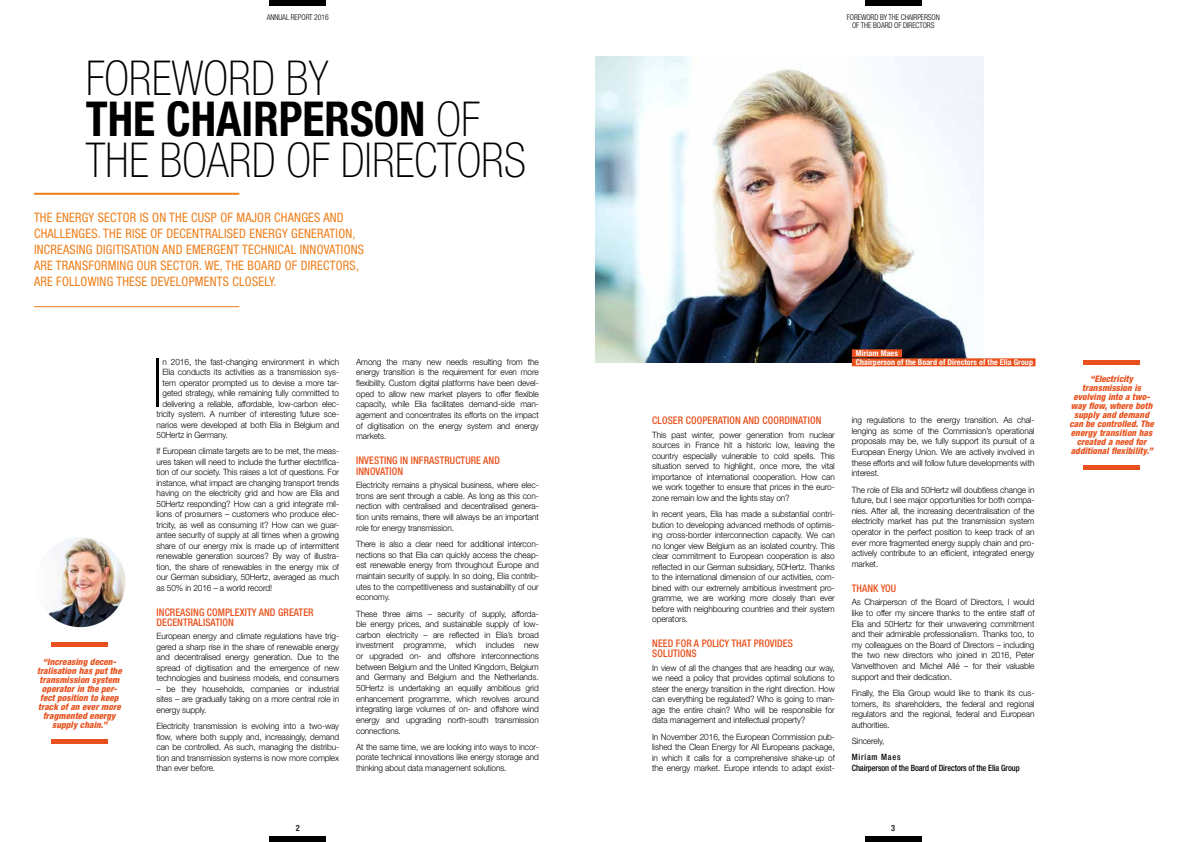
<style>
.page{position:relative;width:1191px;height:842px;background:#fff}
.page>*{position:absolute;margin:0;border:0;box-sizing:border-box;transform-origin:0 0}
.t1{font:100 condensed 67.5px "Helvetica Neue LT Std";color:#000;scale:.95 1}
.t2{font:100 condensed 48.2px/41px "Helvetica Neue LT Std";color:#000;scale:.95 1}
.t3{font:condensed 13px/16px "Helvetica Neue LT Std";letter-spacing:.02em;color:#ef7d18;scale:.95 1}
.t4{font:500 condensed 10.5px/10.5px "Helvetica Neue LT Std";letter-spacing:.01em;color:#e9501b;scale:.95 1}
.t5{font:italic 800 condensed 9px/9px "Helvetica Neue LT Std";letter-spacing:.01em;color:#e9501b;text-align:center}
.t6{font:300 8.7px/10.6px "Helvetica Neue LT Std";letter-spacing:-.01em;color:#000;text-align:justify;scale:.95 1}
.t7{font:500 condensed 8.7px/10.6px "Helvetica Neue LT Std";letter-spacing:-.01em;color:#000;scale:.95 1}
.t8{font:300 condensed 8px/8px "Helvetica Neue LT Std";letter-spacing:-.01em;color:#000;text-align:center;scale:.95 1}
.t9{font:700 condensed 8px/9px "Helvetica Neue LT Std";letter-spacing:.01em;color:#fff}
.s1{font-weight:700}
</style>
<div class="page">
<img style="left:595px;top:57px;width:389px;height:305px">
<img style="left:35px;top:537px;width:90px;height:90px;border-radius:45px">
<div style="left:865px;top:0;width:56px;height:6px;background:#000"></div>
<div style="left:865px;top:836px;width:56px;height:6px;background:#000"></div>
<div style="left:269px;top:0;width:57px;height:6px;background:#000"></div>
<div style="left:269px;top:836px;width:57px;height:6px;background:#000"></div>
<hr style="left:34px;top:193px;width:205px;height:2px;background:#ef7d18">
<hr style="left:1083px;top:465px;width:57px;height:4px;background:#e9501b">
<hr style="left:1083px;top:360px;width:57px;height:4px;background:#e9501b">
<div style="left:51px;top:739px;width:57px;height:5px;background:#e9501b"></div>
<hr style="left:51px;top:643px;width:57px;height:4px;background:#e9501b">
<div style="left:852px;top:349px;width:50px;height:8px;background:#e9501b"></div>
<div style="left:852px;top:358px;width:183px;height:8px;background:#e9501b"></div>
<hr style="left:34px;top:306px;width:205px;height:1px;background:#ef7d18">
<p class="t8" style="left:267px;top:13px;width:67px">ANNUAL REPORT 2016</p>
<p class="t8" style="left:846px;top:13px;width:99px">FOREWORD BY THE CHAIRPERSON<br>OF THE BOARD OF DIRECTORS</p>
<h2 class="t2" style="left:86px;top:57px;width:465px">FOREWORD BY<br><span class="s1">THE CHAIRPERSON</span> OF<br>THE BOARD OF DIRECTORS</h2>
<p class="t3" style="left:34px;top:210px;width:349px">THE ENERGY SECTOR IS ON THE CUSP OF MAJOR CHANGES AND CHALLENGES. THE RISE OF DECENTRALISED ENERGY GENERATION, INCREASING DIGITISATION AND EMERGENT TECHNICAL INNOVATIONS ARE TRANSFORMING OUR SECTOR. WE, THE BOARD OF DIRECTORS, ARE FOLLOWING THESE DEVELOPMENTS CLOSELY.</p>
<p class="t5" style="left:37px;top:658px;width:86px">“Increasing decen&shy;tralisation has put the transmission system operator in the per&shy;fect position to keep track of an ever more fragmented energy supply chain.”</p>
<h1 class="t1" style="left:153px;top:345px;width:13px">I</h1>
<p class="t6" style="left:162px;top:356px;width:187px">n 2016, the fast-changing environment in which</p>
<p class="t6" style="left:162px;top:367px;width:187px">Elia conducts its activities as a transmission sys-</p>
<p class="t6" style="left:162px;top:377px;width:187px">tem operator prompted us to devise a more tar-</p>
<p class="t6" style="left:162px;top:388px;width:187px">geted strategy, while remaining fully committed to</p>
<p class="t6" style="left:162px;top:398px;width:187px">delivering a reliable, affordable, low-carbon elec-</p>
<p class="t6" style="left:156px;top:409px;width:194px">tricity system. A number of interesting future sce-</p>
<p class="t6" style="left:156px;top:419px;width:194px">narios were developed at both Elia in Belgium and</p>
<p class="t6" style="left:156px;top:430px;width:76px">50Hertz in Germany.</p>
<p class="t6" style="left:156px;top:446px;width:194px">If European climate targets are to be met, the meas&shy;ures taken will need to include the further electrifica&shy;tion of our society. This raises a lot of questions. For instance, what impact are changing transport trends having on the electricity grid and how are Elia and 50Hertz responding? How can a grid integrate mil&shy;lions of prosumers – customers who produce elec&shy;tricity, as well as consuming it? How can we guar&shy;antee security of supply at all times when a growing share of our energy mix is made up of intermittent renewable generation sources? By way of illustra&shy;tion, the share of renewables in the energy mix of our German subsidiary, 50Hertz, averaged as much as 50% in 2016 – a world record!</p>
<p class="t4" style="left:156px;top:606px;width:167px">INCREASING COMPLEXITY AND GREATER<br>DECENTRALISATION</p>
<p class="t6" style="left:156px;top:631px;width:194px">European energy and climate regulations have trig&shy;gered a sharp rise in the share of renewable energy and decentralised energy generation. Due to the spread of digitisation and the emergence of new technologies and business models, end consumers</p>
<p class="t6" style="left:156px;top:683px;width:194px">– be they households, companies or industrial sites – are gradually taking on a more central role in energy supply.</p>
<p class="t6" style="left:156px;top:721px;width:194px">Electricity transmission is evolving into a two-way flow, where both supply and, increasingly, demand can be controlled. As such, managing the distribu&shy;tion and transmission systems is now more complex than ever before.</p>
<p class="t6" style="left:356px;top:356px;width:194px">Among the many new needs resulting from the energy transition is the requirement for even more flexibility. Custom digital platforms have been devel&shy;oped to allow new market players to offer flexible capacity, while Elia facilitates demand-side man&shy;agement and concentrates its efforts on the impact of digitisation on the energy system and energy markets.</p>
<p class="t4" style="left:356px;top:455px;width:153px">INVESTING IN INFRASTRUCTURE AND<br>INNOVATION</p>
<p class="t6" style="left:356px;top:479px;width:194px">Electricity remains a physical business, where elec&shy;trons are sent through a cable. As long as this con&shy;nection with centralised and decentralised genera&shy;tion units remains, there will always be an important role for energy transmission.</p>
<p class="t6" style="left:356px;top:538px;width:194px">There is also a clear need for additional intercon&shy;nections so that Elia can quickly access the cheap&shy;est renewable energy from throughout Europe and maintain security of supply. In so doing, Elia contrib&shy;utes to the competitiveness and sustainability of our economy.</p>
<p class="t6" style="left:356px;top:608px;width:194px">These three aims – security of supply, afforda&shy;ble energy prices, and sustainable supply of low&shy;carbon electricity – are reflected in Elia’s broad investment programme, which includes new or upgraded on- and offshore interconnections between Belgium and the United Kingdom, Belgium and Germany and Belgium and the Netherlands.<br>50Hertz is undertaking an equally ambitious grid enhancement programme, which revolves around integrating large volumes of on- and offshore wind energy and upgrading north-south transmission connections.</p>
<p class="t6" style="left:356px;top:741px;width:194px">At the same time, we are looking into ways to incor&shy;porate technical innovations like energy storage and thinking about data management solutions.</p>
<p class="t9" style="left:856px;top:348px;width:179px">Miriam Maes<br>Chairperson of the Board of Directors of the Elia Group</p>
<p class="t4" style="left:652px;top:415px;width:180px">CLOSER COOPERATION AND COORDINATION</p>
<p class="t6" style="left:652px;top:429px;width:194px">This past winter, power generation from nuclear sources in France hit a historic low, leaving the country especially vulnerable to cold spells. This situation served to highlight, once more, the vital importance of international cooperation. How can we work together to ensure that prices in the euro&shy;zone remain low and the lights stay on?</p>
<p class="t6" style="left:652px;top:508px;width:194px">In recent years, Elia has made a substantial contri&shy;bution to developing advanced methods of optimis&shy;ing cross-border interconnection capacity. We can no longer view Belgium as an isolated country. This clear commitment to European cooperation is also reflected in our German subsidiary, 50Hertz. Thanks to the international dimension of our activities, com&shy;bined with our extremely ambitious investment pro&shy;gramme, we are working more closely than ever before with neighbouring countries and their system operators.</p>
<p class="t4" style="left:652px;top:638px;width:149px">NEED FOR A POLICY THAT PROVIDES<br>SOLUTIONS</p>
<p class="t6" style="left:652px;top:662px;width:194px">In view of all the changes that are heading our way, we need a policy that provides optimal solutions to steer the energy transition in the right direction. How can everything be regulated? Who is going to man&shy;age the entire chain? Who will be responsible for data management and intellectual property?</p>
<p class="t6" style="left:652px;top:731px;width:194px">In November 2016, the European Commission pub&shy;lished the Clean Energy for All Europeans package, in which it calls for a comprehensive shake-up of the energy market. Europe intends to adapt exist-</p>
<p class="t6" style="left:852px;top:414px;width:194px">ing regulations to the energy transition. As chal&shy;lenging as some of the Commission’s operational proposals may be, we fully support its pursuit of a European Energy Union. We are actively involved in these efforts and will follow future developments with interest.</p>
<p class="t6" style="left:852px;top:484px;width:194px">The role of Elia and 50Hertz will doubtless change in future, but I see major opportunities for both compa&shy;nies. After all, the increasing decentralisation of the electricity market has put the transmission system operator in the perfect position to keep track of an ever more fragmented energy supply chain and pro&shy;actively contribute to an efficient, integrated energy market.</p>
<p class="t4" style="left:852px;top:583px;width:48px">THANK YOU</p>
<p class="t6" style="left:852px;top:597px;width:194px">As Chairperson of the Board of Directors, I would like to offer my sincere thanks to the entire staff of Elia and 50Hertz for their unwavering commitment and their admirable professionalism. Thanks too, to my colleagues on the Board of Directors – including the two new directors who joined in 2016, Peter Vanvelthoven and Michel Allé – for their valuable support and their dedication.</p>
<p class="t6" style="left:852px;top:687px;width:194px">Finally, the Elia Group would like to thank its cus&shy;tomers, its shareholders, the federal and regional regulators and the regional, federal and European authorities.</p>
<p class="t6" style="left:852px;top:736px;width:36px">Sincerely,</p>
<p class="t7" style="left:852px;top:752px;width:178px">Miriam Maes<br>Chairperson of the Board of Directors of the Elia Group</p>
<p class="t7" style="left:296px;top:822px;width:6px">2</p>
<p class="t7" style="left:891px;top:823px;width:6px">3</p>
<p class="t5" style="left:1069px;top:374px;width:86px">“Electricity transmission is evolving into a two&shy;way flow, where both supply and demand can be controlled. The energy transition has created a need for additional flexibility.”</p>
</div>
